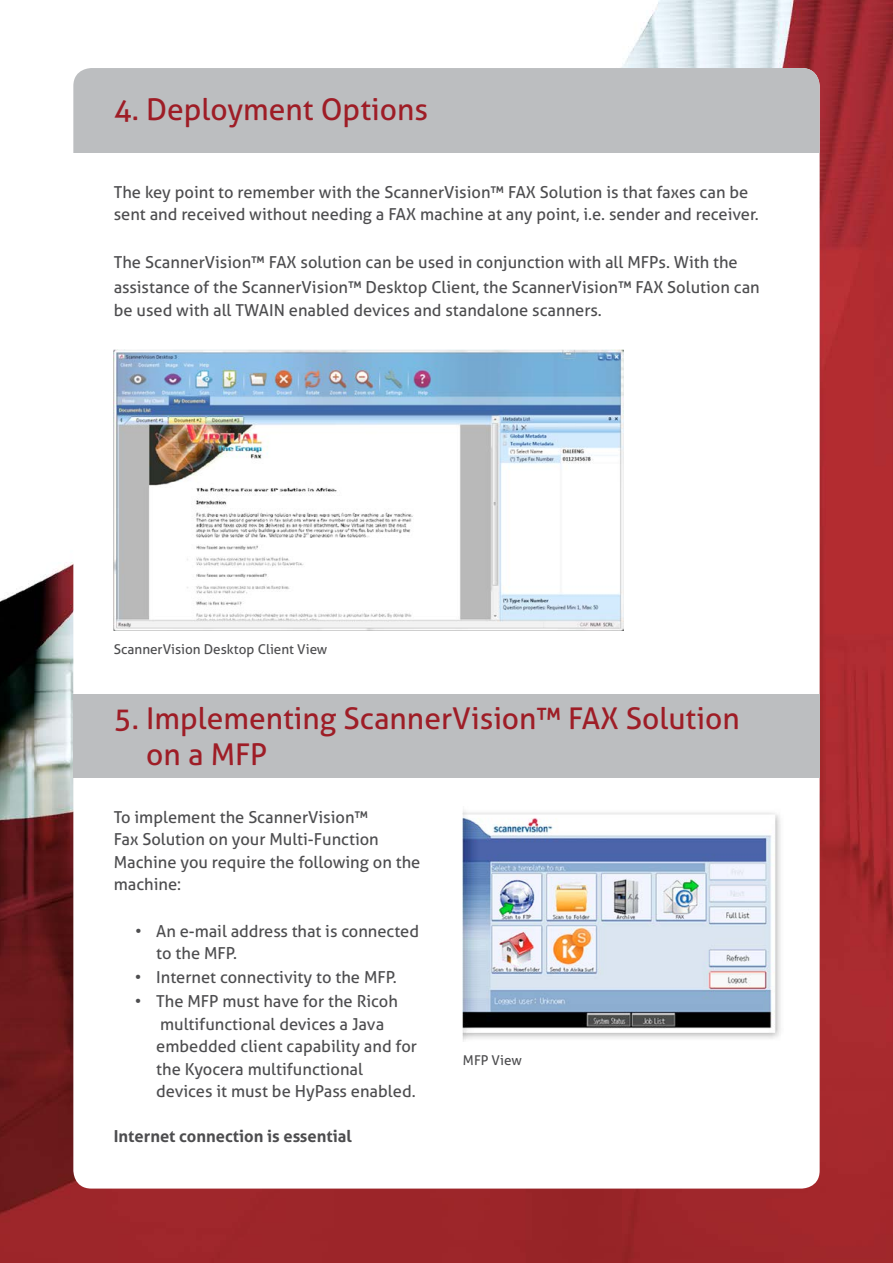
<style>
.page{position:relative;width:893px;height:1263px;background:#fff}
.page>*{position:absolute;margin:0;border:0;box-sizing:border-box;transform-origin:0 0}
.t1{font:30px/36px "Aller";color:#9e1d26}
.t2{font:16.5px/22.5px "Aller";color:#4d4d4f}
.t3{font:700 16.5px "Aller";color:#4d4d4f}
.t4{font:13.5px "Aller";color:#4d4d4f}
</style>
<div class="page">
<img style="left:0;top:0;width:893px;height:1263px">
<div style="left:73px;top:68px;width:747px;height:1120px;background:#fff;border-radius:18px"></div>
<div style="left:73px;top:68px;width:747px;height:85px;background:#bcbec0"></div>
<img style="left:114px;top:350px;width:509px;height:281px">
<div style="left:73px;top:694px;width:747px;height:83px;background:#bcbec0"></div>
<img style="left:463px;top:810px;width:318px;height:232px">
<h1 class="t1" style="left:114px;top:92px;width:316px">4. Deployment Options</h1>
<p class="t2" style="left:114px;top:181px;width:647px">The key point to remember with the ScannerVision™ FAX Solution is that faxes can be sent and received without needing a FAX machine at any point, i.e. sender and receiver.</p>
<p class="t2" style="left:114px;top:249px;width:647px;line-height:25.2px">The ScannerVision™ FAX solution can be used in conjunction with all MFPs. With the assistance of the ScannerVision™ Desktop Client, the ScannerVision™ FAX Solution can</p>
<p class="t2" style="left:114px;top:298px;width:490px">be used with all TWAIN enabled devices and standalone scanners.</p>
<p class="t4" style="left:114px;top:641px;width:215px">ScannerVision Desktop Client View</p>
<h1 class="t1" style="left:146px;top:700px;width:595px;text-indent:-33px">5. Implementing ScannerVision™ FAX Solution on a MFP</h1>
<p class="t2" style="left:114px;top:806px;width:308px">To implement the ScannerVision™<br>Fax Solution on your Multi-Function<br>Machine you require the following on the machine:</p>
<p class="t2" style="left:156px;top:920px;width:264px;text-indent:-21px">• An e-mail address that is connected to the MFP.</p>
<p class="t2" style="left:135px;top:966px;width:263px">• Internet connectivity to the MFP.</p>
<p class="t2" style="left:156px;top:990px;width:262px;text-indent:-21px">• The MFP must have for the Ricoh multifunctional devices a Java embedded client capability and for the Kyocera multifunctional devices it must be HyPass enabled.</p>
<p class="t3" style="left:114px;top:1126px;width:240px">Internet connection is essential</p>
<p class="t4" style="left:463px;top:1051px;width:60px">MFP View</p>
</div>
